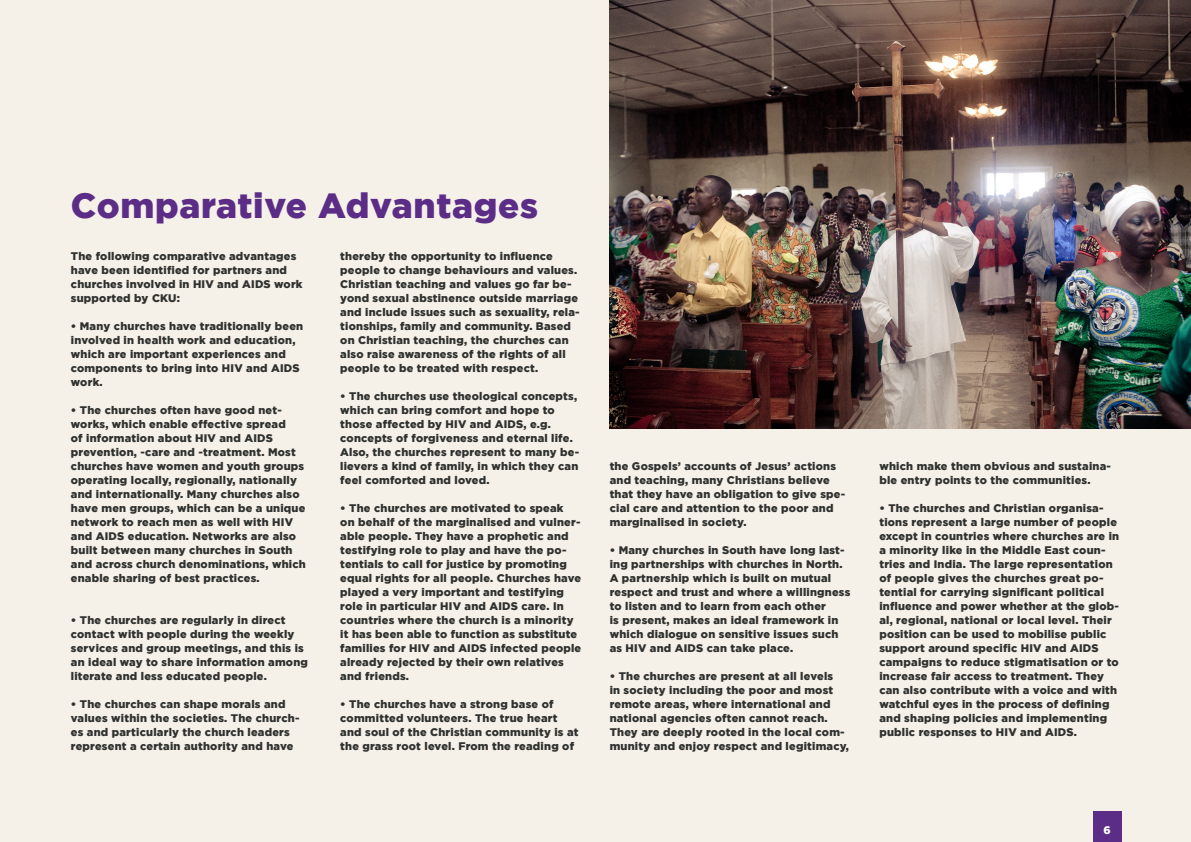
<style>
.page{position:relative;width:1191px;height:842px;background:#f5f1e9}
.page>*{position:absolute;margin:0;border:0;box-sizing:border-box;transform-origin:0 0}
.Brød{font:900 35px "Gotham";letter-spacing:.02em;color:#5c2d86}
.Brød-2{font:900 11px/14px "Gotham";letter-spacing:.02em;color:#30322f}
.t1{font:900 11px "Gotham";color:#fff}
</style>
<div class="page">
<div style="left:1093px;top:811px;width:28px;height:31px;background:#5c2d86"></div>
<img style="left:609px;top:0;width:582px;height:428px">
<p class="Brød" style="left:71px;top:185px;width:469px">Comparative Advantages</p>
<p class="Brød-2" style="left:71px;top:249px;width:233px">The following comparative advantages have been identified for partners and churches involved in HIV and AIDS work supported by CKU:</p>
<p class="Brød-2" style="left:71px;top:319px;width:234px">• Many churches have traditionally been involved in health work and education, which are important experiences and components to bring into HIV and AIDS work.</p>
<p class="Brød-2" style="left:71px;top:403px;width:236px">• The churches often have good net&shy;works, which enable effective spread<br>of information about HIV and AIDS prevention, -care and -treatment. Most churches have women and youth groups operating locally, regionally, nationally and internationally. Many churches also have men groups, which can be a unique network to reach men as well with HIV and AIDS education. Networks are also built between many churches in South and across church denominations, which enable sharing of best practices.</p>
<p class="Brød-2" style="left:71px;top:613px;width:239px">• The churches are regularly in direct contact with people during the weekly services and group meetings, and this is an ideal way to share information among literate and less educated people.</p>
<p class="Brød-2" style="left:71px;top:697px;width:230px">• The churches can shape morals and values within the societies. The church&shy;es and particularly the church leaders represent a certain authority and have</p>
<p class="Brød-2" style="left:340px;top:249px;width:241px">thereby the opportunity to influence people to change behaviours and values.<br>Christian teaching and values go far be&shy;yond sexual abstinence outside marriage and include issues such as sexuality, rela&shy;tionships, family and community. Based on Christian teaching, the churches can also raise awareness of the rights of all people to be treated with respect.</p>
<p class="Brød-2" style="left:340px;top:389px;width:240px">• The churches use theological concepts, which can bring comfort and hope to those affected by HIV and AIDS, e.g. concepts of forgiveness and eternal life.<br>Also, the churches represent to many be&shy;lievers a kind of family, in which they can feel comforted and loved.</p>
<p class="Brød-2" style="left:340px;top:501px;width:242px">• The churches are motivated to speak<br>on behalf of the marginalised and vulner&shy;able people. They have a prophetic and testifying role to play and have the po&shy;tentials to call for justice by promoting equal rights for all people. Churches have played a very important and testifying role in particular HIV and AIDS care. In countries where the church is a minority it has been able to function as substitute families for HIV and AIDS infected people already rejected by their own relatives and friends.</p>
<p class="Brød-2" style="left:340px;top:697px;width:240px">• The churches have a strong base of committed volunteers. The true heart and soul of the Christian community is at the grass root level. From the reading of</p>
<p class="Brød-2" style="left:609px;top:459px;width:237px">the Gospels’ accounts of Jesus’ actions and teaching, many Christians believe that they have an obligation to give spe&shy;cial care and attention to the poor and marginalised in society.</p>
<p class="Brød-2" style="left:609px;top:543px;width:242px">• Many churches in South have long last&shy;ing partnerships with churches in North.<br>A partnership which is built on mutual respect and trust and where a willingness to listen and to learn from each other<br>is present, makes an ideal framework in which dialogue on sensitive issues such as HIV and AIDS can take place.</p>
<p class="Brød-2" style="left:609px;top:669px;width:241px">• The churches are present at all levels<br>in society including the poor and most remote areas, where international and national agencies often cannot reach.<br>They are deeply rooted in the local com&shy;munity and enjoy respect and legitimacy,</p>
<p class="Brød-2" style="left:879px;top:459px;width:233px">which make them obvious and sustaina&shy;ble entry points to the communities.</p>
<p class="Brød-2" style="left:879px;top:501px;width:241px">• The churches and Christian organisa&shy;tions represent a large number of people except in countries where churches are in a minority like in the Middle East coun&shy;tries and India. The large representation of people gives the churches great po&shy;tential for carrying significant political influence and power whether at the glob&shy;al, regional, national or local level. Their position can be used to mobilise public support around specific HIV and AIDS campaigns to reduce stigmatisation or to increase fair access to treatment. They can also contribute with a voice and with watchful eyes in the process of defining and shaping policies and implementing public responses to HIV and AIDS.</p>
<p class="t1" style="left:1103px;top:824px;width:9px">6</p>
</div>
